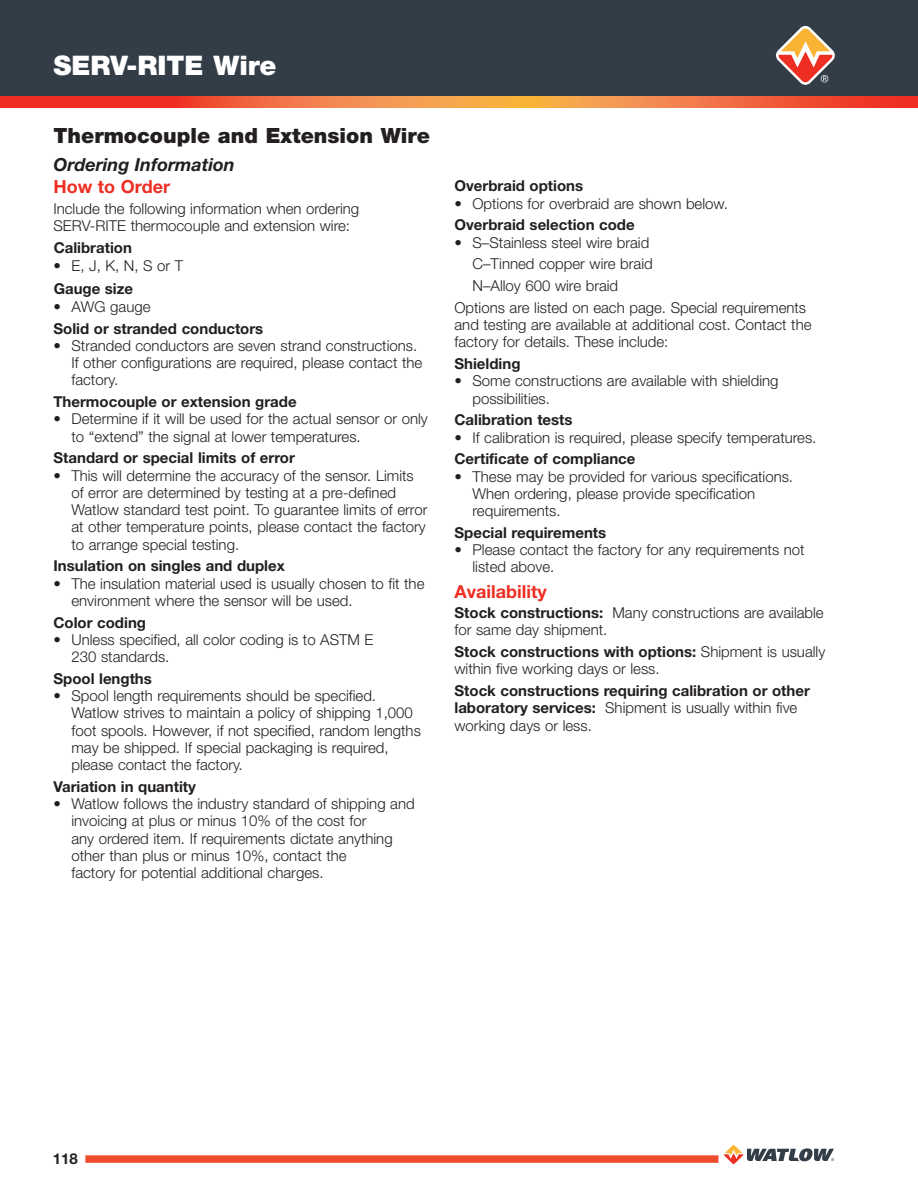
<style>
.page{position:relative;width:918px;height:1188px;background:#fff}
.page>*{position:absolute;margin:0;border:0;box-sizing:border-box;transform-origin:0 0}
.t1{font:900 27px "Helvetica Neue LT Std";color:#fff}
.t2{font:900 21px "Helvetica Neue LT Std";color:#231f20}
.t3{font:700 18px "Helvetica Neue LT Std";color:#ee2e22}
.t4{font:italic 700 18px "Helvetica Neue LT Std";color:#231f20}
.t5{font:300 15px/17.2px "Helvetica Neue LT Std";color:#231f20}
.t6{font:700 15px/17.2px "Helvetica Neue LT Std";color:#231f20}
.s1{font-weight:700}
.s2{font-weight:300}
</style>
<div class="page">
<div style="left:85px;top:1155px;width:633px;height:8px;background:#ef4c2f"></div>
<svg style="left:724px;top:1145px;width:110px;height:19px"></svg>
<div style="left:0;top:0;width:918px;height:97px;background:#323d47"></div>
<svg style="left:0;top:97px;width:917px;height:10px;background:#f16b3b"></svg>
<svg style="left:776px;top:26px;width:59px;height:59px"></svg>
<h1 class="t1" style="left:53px;top:49px;width:224px">SERV-RITE Wire</h1>
<h2 class="t2" style="left:53px;top:123px;width:378px">Thermocouple and Extension Wire</h2>
<p class="t4" style="left:53px;top:154px;width:183px">Ordering Information</p>
<p class="t3" style="left:53px;top:176px;width:118px">How to Order</p>
<p class="t5" style="left:53px;top:199px;width:307px">Include the following information when ordering<br>SERV-RITE thermocouple and extension wire:</p>
<p class="t6" style="left:54px;top:239px;width:80px">Calibration</p>
<p class="t5" style="left:53px;top:257px;width:131px">• E, J, K, N, S or T</p>
<p class="t6" style="left:54px;top:280px;width:81px">Gauge size</p>
<p class="t5" style="left:53px;top:298px;width:99px">• AWG gauge</p>
<p class="t6" style="left:53px;top:319px;width:211px">Solid or stranded conductors</p>
<p class="t5" style="left:71px;top:337px;width:352px;text-indent:-18px">• Stranded conductors are seven strand constructions.<br>If other configurations are required, please contact the factory.</p>
<p class="t6" style="left:53px;top:393px;width:245px">Thermocouple or extension grade</p>
<p class="t5" style="left:71px;top:410px;width:358px;text-indent:-18px">• Determine if it will be used for the actual sensor or only to “extend” the signal at lower temperatures.</p>
<p class="t6" style="left:53px;top:449px;width:243px">Standard or special limits of error</p>
<p class="t5" style="left:71px;top:466px;width:357px;text-indent:-18px">• This will determine the accuracy of the sensor. Limits of error are determined by testing at a pre-defined Watlow standard test point. To guarantee limits of error at other temperature points, please contact the factory to arrange special testing.</p>
<p class="t6" style="left:53px;top:557px;width:233px">Insulation on singles and duplex</p>
<p class="t5" style="left:71px;top:574px;width:354px;text-indent:-18px">• The insulation material used is usually chosen to fit the environment where the sensor will be used.</p>
<p class="t6" style="left:53px;top:613px;width:94px">Color coding</p>
<p class="t5" style="left:71px;top:631px;width:304px;text-indent:-18px">• Unless specified, all color coding is to ASTM E<br>230 standards.</p>
<p class="t6" style="left:53px;top:670px;width:100px">Spool lengths</p>
<p class="t5" style="left:71px;top:687px;width:351px;text-indent:-18px">• Spool length requirements should be specified.<br>Watlow strives to maintain a policy of shipping 1,000 foot spools. However, if not specified, random lengths may be shipped. If special packaging is required, please contact the factory.</p>
<p class="t6" style="left:53px;top:778px;width:144px">Variation in quantity</p>
<p class="t5" style="left:71px;top:795px;width:345px;text-indent:-18px">• Watlow follows the industry standard of shipping and invoicing at plus or minus 10% of the cost for<br>any ordered item. If requirements dictate anything other than plus or minus 10%, contact the<br>factory for potential additional charges.</p>
<p class="t6" style="left:454px;top:177px;width:130px">Overbraid options</p>
<p class="t5" style="left:454px;top:194px;width:275px">• Options for overbraid are shown below.</p>
<p class="t6" style="left:454px;top:216px;width:182px">Overbraid selection code</p>
<p class="t5" style="left:454px;top:233px;width:196px">• S–Stainless steel wire braid</p>
<p class="t5" style="left:472px;top:255px;width:182px">C–Tinned copper wire braid</p>
<p class="t5" style="left:472px;top:277px;width:147px">N–Alloy 600 wire braid</p>
<p class="t5" style="left:454px;top:298px;width:353px">Options are listed on each page. Special requirements</p>
<p class="t5" style="left:454px;top:316px;width:359px">and testing are available at additional cost. Contact the factory for details. These include:</p>
<p class="t6" style="left:454px;top:355px;width:68px">Shielding</p>
<p class="t5" style="left:472px;top:372px;width:308px;text-indent:-18px">• Some constructions are available with shielding possibilities.</p>
<p class="t6" style="left:454px;top:411px;width:120px">Calibration tests</p>
<p class="t5" style="left:454px;top:428px;width:363px">• If calibration is required, please specify temperatures.</p>
<p class="t6" style="left:454px;top:450px;width:183px">Certificate of compliance</p>
<p class="t5" style="left:472px;top:467px;width:322px;text-indent:-18px">• These may be provided for various specifications.<br>When ordering, please provide specification requirements.</p>
<p class="t6" style="left:454px;top:523px;width:153px">Special requirements</p>
<p class="t5" style="left:472px;top:541px;width:334px;text-indent:-18px">• Please contact the factory for any requirements not listed above.</p>
<p class="t3" style="left:454px;top:580px;width:94px">Availability</p>
<p class="t5" style="left:454px;top:604px;width:371px"><span class="s1">Stock constructions:</span> Many constructions are available for same day shipment.</p>
<p class="t5" style="left:454px;top:643px;width:372px"><span class="s1">Stock constructions with options:</span> Shipment is usually within five working days or less.</p>
<p class="t6" style="left:454px;top:682px;width:357px">Stock constructions requiring calibration or other laboratory services: <span class="s2">Shipment is usually within five working days or less.</span></p>
<p class="t6" style="left:53px;top:1149px;width:27px">118</p>
</div>
